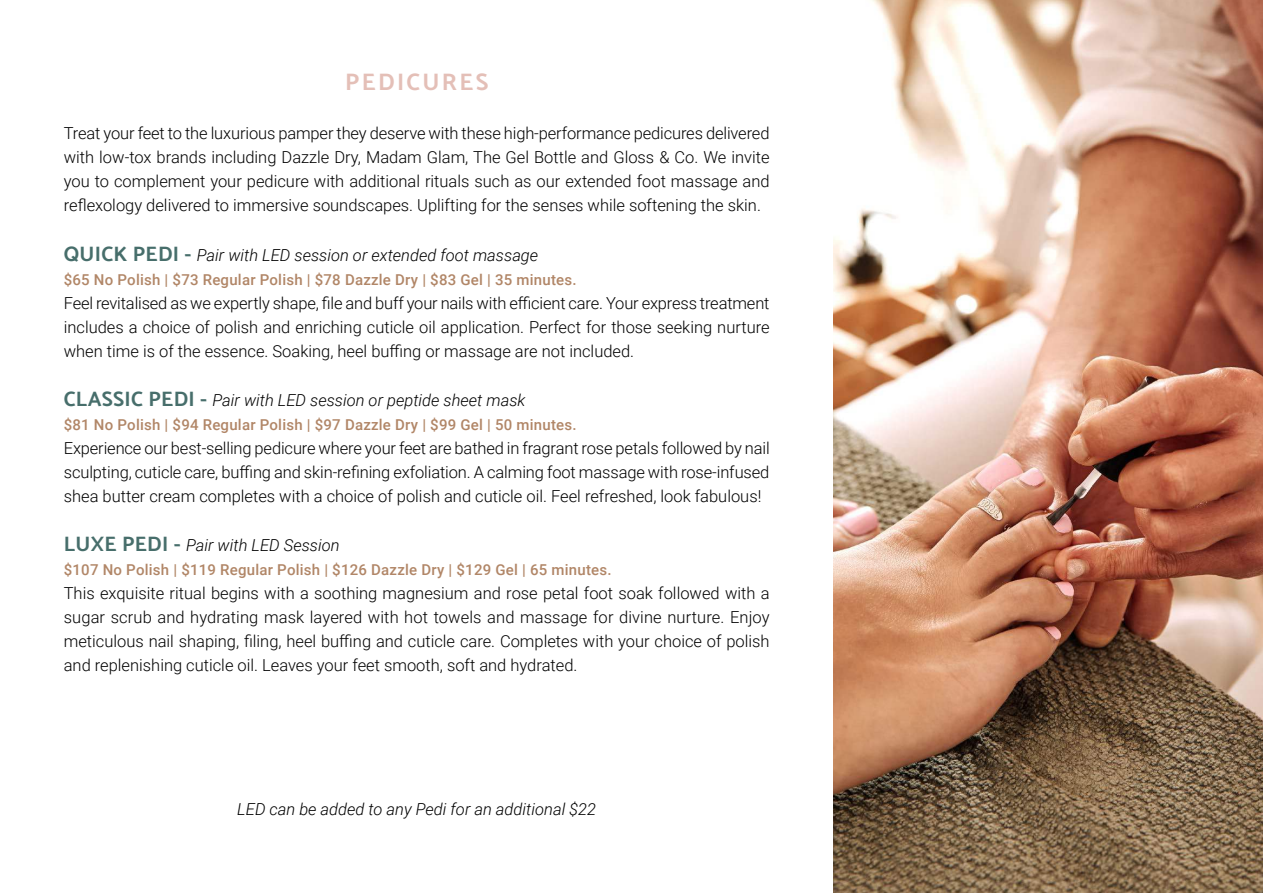
<style>
.page{position:relative;width:1263px;height:893px;background:#fff}
.page>*{position:absolute;margin:0;border:0;box-sizing:border-box;transform-origin:0 0}
.t1{font:100 24px "Catamaran";letter-spacing:.1em;color:#e4bfb7}
.t2{font:300 16.5px/24px "Roboto";color:#000;text-align:justify}
.t3{font:italic 300 16.5px "Roboto";color:#000}
.t4{font:500 15px "Roboto";letter-spacing:.015em;color:#b18667}
.s1{font-family:"Catamaran";font-weight:100;font-style:normal;font-size:21px;color:#476e6b}
</style>
<div class="page">
<img style="left:833px;top:0;width:430px;height:893px">
<h1 class="t1" style="left:345px;top:73px;width:145px">PEDICURES</h1>
<p class="t2" style="left:64px;top:121px;width:707px">Treat your feet to the luxurious pamper they deserve with these high-performance pedicures delivered with low-tox brands including Dazzle Dry, Madam Glam, The Gel Bottle and Gloss &amp; Co. We invite you to complement your pedicure with additional rituals such as our extended foot massage and reflexology delivered to immersive soundscapes. Uplifting for the senses while softening the skin.</p>
<p class="t3" style="left:64px;top:247px;width:476px"><span class="s1">QUICK PEDI -</span> Pair with LED session or extended foot massage</p>
<p class="t4" style="left:64px;top:272px;width:514px">$65 No Polish | $73 Regular Polish | $78 Dazzle Dry | $83 Gel | 35 minutes.</p>
<p class="t2" style="left:64px;top:290px;width:707px">Feel revitalised as we expertly shape, file and buff your nails with efÏcient care. Your express treatment includes a choice of polish and enriching cuticle oil application. Perfect for those seeking nurture when time is of the essence. Soaking, heel bufÏng or massage are not included.</p>
<p class="t3" style="left:64px;top:392px;width:463px"><span class="s1">CLASSIC PEDI -</span> Pair with LED session or peptide sheet mask</p>
<p class="t4" style="left:64px;top:417px;width:514px">$81 No Polish | $94 Regular Polish | $97 Dazzle Dry | $99 Gel | 50 minutes.</p>
<p class="t2" style="left:64px;top:435px;width:707px">Experience our best-selling pedicure where your feet are bathed in fragrant rose petals followed by nail sculpting, cuticle care, bufÏng and skin-refining exfoliation. A calming foot massage with rose-infused shea butter cream completes with a choice of polish and cuticle oil. Feel refreshed, look fabulous!</p>
<p class="t3" style="left:64px;top:537px;width:277px"><span class="s1">LUXE PEDI -</span> Pair with LED Session</p>
<p class="t4" style="left:64px;top:563px;width:549px">$107 No Polish | $119 Regular Polish | $126 Dazzle Dry | $129 Gel | 65 minutes.</p>
<p class="t2" style="left:64px;top:580px;width:707px">This exquisite ritual begins with a soothing magnesium and rose petal foot soak followed with a sugar scrub and hydrating mask layered with hot towels and massage for divine nurture. Enjoy meticulous nail shaping, filing, heel bufÏng and cuticle care. Completes with your choice of polish and replenishing cuticle oil. Leaves your feet smooth, soft and hydrated.</p>
<p class="t3" style="left:237px;top:801px;width:360px">LED can be added to any Pedi for an additional $22</p>
</div>
